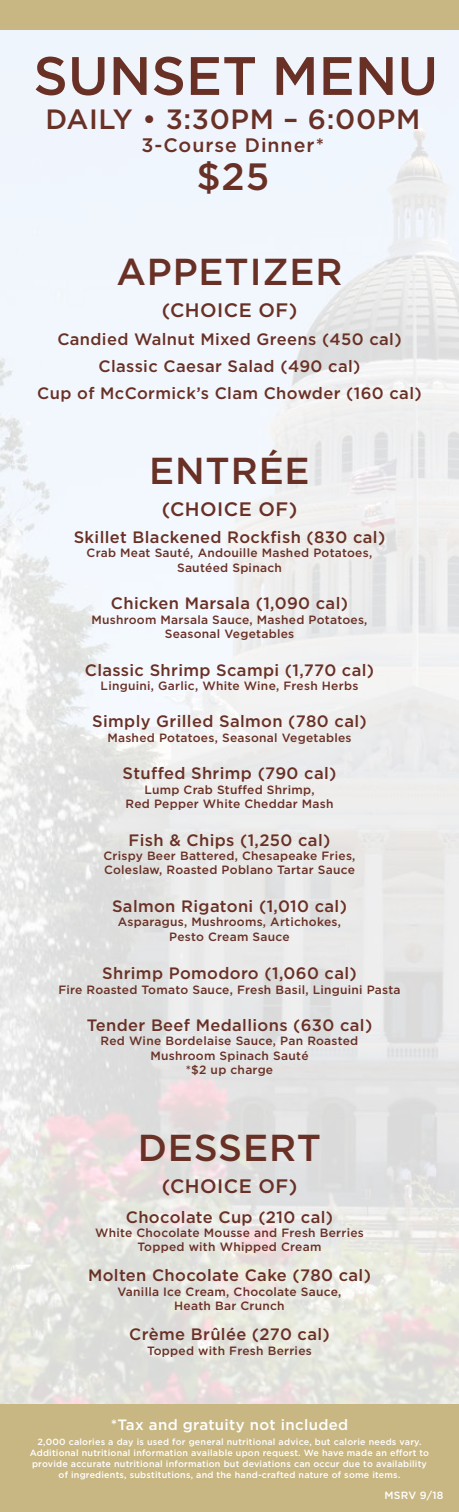
<style>
.page{position:relative;width:459px;height:1512px;background:#fff}
.page>*{position:absolute;margin:0;border:0;box-sizing:border-box;transform-origin:0 0}
.t1{font:500 54px "Gotham";color:#693025}
.t2{font:500 38.1px "Gotham";color:#693025}
.t3{font:500 37.5px "Gotham";letter-spacing:.02em;color:#693025}
.t4{font:500 27.9px "Gotham";letter-spacing:.02em;color:#693025}
.t5{font:500 19.5px "Gotham";letter-spacing:.02em;color:#693025}
.t6{font:500 19.5px "Gotham";letter-spacing:.05em;color:#693025}
.t7{font:500 16.5px/27px "Gotham";letter-spacing:.02em;color:#693025;text-align:center}
.t8{font:500 15px "Gotham";letter-spacing:.02em;color:#fff}
.t9{font:500 12px/14.4px "Gotham";letter-spacing:.02em;color:#693025;text-align:center}
.t10{font:500 10.5px "Gotham";letter-spacing:.02em;color:#fff}
.t11{font:500 9px/10.8px "Gotham";letter-spacing:.02em;color:#fff;text-align:center}
</style>
<div class="page">
<div style="left:0;top:1405px;width:459px;height:107px;background:#c8b783"></div>
<div style="left:0;top:0;width:459px;height:29px;background:#c8b783"></div>
<h1 class="t1" style="left:33px;top:45px;width:407px">SUNSET MENU</h1>
<h3 class="t4" style="left:45px;top:103px;width:376px">DAILY • 3:30PM – 6:00PM</h3>
<h3 class="t6" style="left:141px;top:134px;width:184px">3-Course Dinner*</h3>
<h2 class="t2" style="left:196px;top:155px;width:75px">$25</h2>
<h3 class="t3" style="left:116px;top:251px;width:228px">APPETIZER</h3>
<h3 class="t5" style="left:162px;top:299px;width:137px">(CHOICE OF)</h3>
<h3 class="t7" style="left:37px;top:325px;width:386px">Candied Walnut Mixed Greens (450 cal)<br>Classic Caesar Salad (490 cal)<br>Cup of McCormick’s Clam Chowder (160 cal)</h3>
<h3 class="t3" style="left:149px;top:449px;width:162px">ENTRÉE</h3>
<h3 class="t5" style="left:162px;top:498px;width:137px">(CHOICE OF)</h3>
<h3 class="t7" style="left:74px;top:523px;width:313px">Skillet Blackened Rockfish (830 cal)</h3>
<p class="t9" style="left:87px;top:546px;width:287px">Crab Meat Sauté, Andouille Mashed Potatoes,<br>Sautéed Spinach</p>
<h3 class="t7" style="left:111px;top:590px;width:239px">Chicken Marsala (1,090 cal)</h3>
<p class="t9" style="left:91px;top:612px;width:278px">Mushroom Marsala Sauce, Mashed Potatoes,<br>Seasonal Vegetables</p>
<h3 class="t7" style="left:85px;top:656px;width:291px">Classic Shrimp Scampi (1,770 cal)</h3>
<p class="t9" style="left:101px;top:678px;width:259px">Linguini, Garlic, White Wine, Fresh Herbs</p>
<h3 class="t7" style="left:92px;top:708px;width:276px">Simply Grilled Salmon (780 cal)</h3>
<p class="t9" style="left:107px;top:730px;width:246px">Mashed Potatoes, Seasonal Vegetables</p>
<h3 class="t7" style="left:123px;top:760px;width:215px">Stuffed Shrimp (790 cal)</h3>
<p class="t9" style="left:126px;top:782px;width:209px">Lump Crab Stuffed Shrimp,<br>Red Pepper White Cheddar Mash</p>
<h3 class="t7" style="left:129px;top:826px;width:203px">Fish &amp; Chips (1,250 cal)</h3>
<p class="t9" style="left:103px;top:848px;width:254px;text-align:left">Crispy Beer Battered, Chesapeake Fries,<br>Coleslaw, Roasted Poblano Tartar Sauce</p>
<h3 class="t7" style="left:112px;top:892px;width:236px">Salmon Rigatoni (1,010 cal)</h3>
<p class="t9" style="left:118px;top:915px;width:225px">Asparagus, Mushrooms, Artichokes,<br>Pesto Cream Sauce</p>
<h3 class="t7" style="left:102px;top:959px;width:256px">Shrimp Pomodoro (1,060 cal)</h3>
<p class="t9" style="left:58px;top:982px;width:344px">Fire Roasted Tomato Sauce, Fresh Basil, Linguini Pasta</p>
<h3 class="t7" style="left:87px;top:1011px;width:287px">Tender Beef Medallions (630 cal)</h3>
<p class="t9" style="left:101px;top:1034px;width:259px">Red Wine Bordelaise Sauce, Pan Roasted<br>Mushroom Spinach Sauté<br>*$2 up charge</p>
<h3 class="t3" style="left:138px;top:1127px;width:185px">DESSERT</h3>
<h3 class="t5" style="left:162px;top:1175px;width:137px">(CHOICE OF)</h3>
<h3 class="t7" style="left:126px;top:1203px;width:209px">Chocolate Cup (210 cal)</h3>
<p class="t9" style="left:95px;top:1225px;width:270px">White Chocolate Mousse and Fresh Berries<br>Topped with Whipped Cream</p>
<h3 class="t7" style="left:88px;top:1262px;width:284px">Molten Chocolate Cake (780 cal)</h3>
<p class="t9" style="left:118px;top:1284px;width:225px">Vanilla Ice Cream, Chocolate Sauce,<br>Heath Bar Crunch</p>
<h3 class="t7" style="left:129px;top:1320px;width:202px">Crème Brûlée (270 cal)</h3>
<p class="t9" style="left:147px;top:1343px;width:166px">Topped with Fresh Berries</p>
<p class="t8" style="left:111px;top:1416px;width:239px">*Tax and gratuity not included</p>
<p class="t11" style="left:30px;top:1436px;width:401px">2,000 calories a day is used for general nutritional advice, but calorie needs vary.<br>Additional nutritional information available upon request. We have made an effort to provide accurate nutritional information but deviations can occur due to availability of ingredients, substitutions, and the hand-crafted nature of some items.</p>
<p class="t10" style="left:385px;top:1490px;width:61px">MSRV 9/18</p>
</div>
